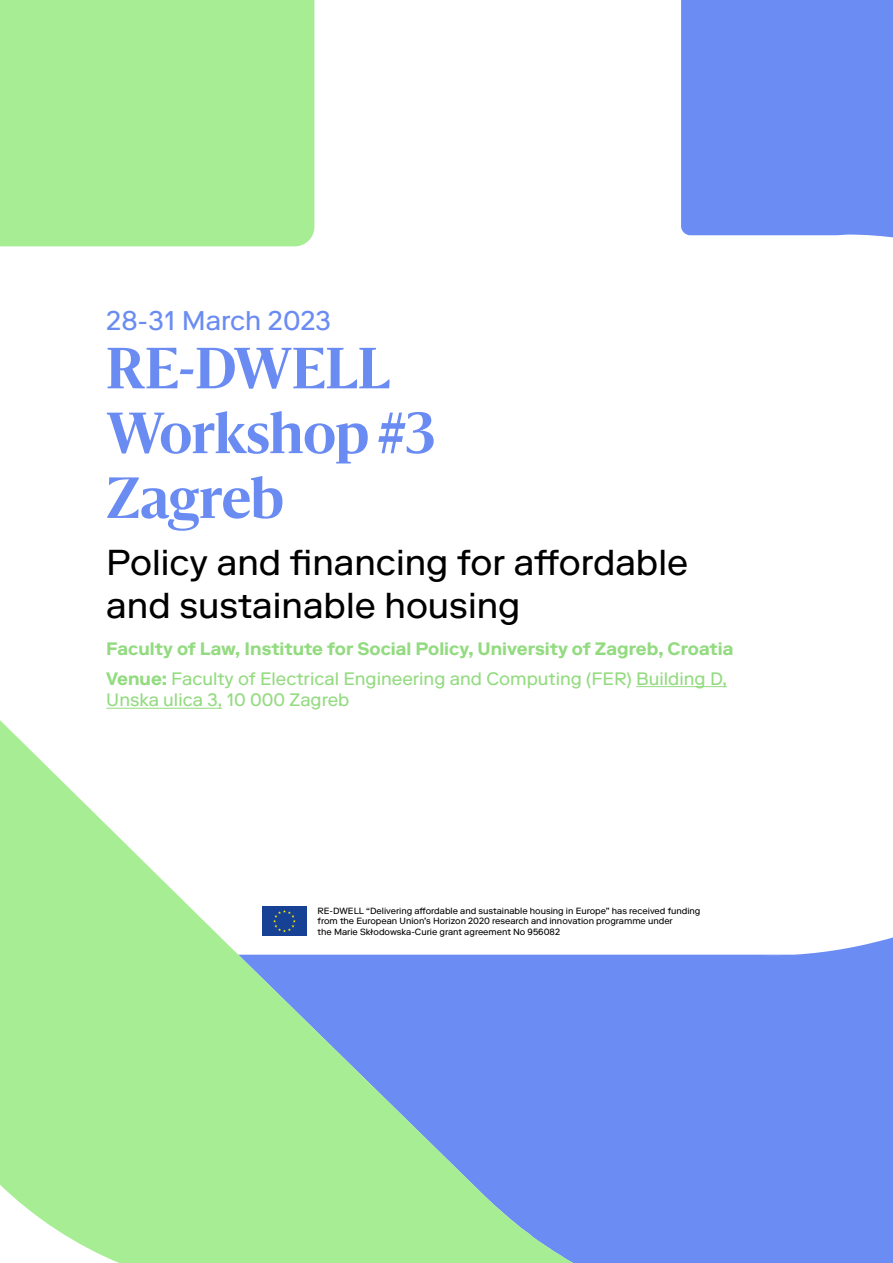
<style>
.page{position:relative;width:893px;height:1263px;background:#fff}
.page>*{position:absolute;margin:0;border:0;box-sizing:border-box;transform-origin:0 0}
.t1{font:700 54px/64.8px "Sanomat";color:#6a8cf2}
.t2{font:36px/43.2px "Riforma LL";color:#000}
.t3{font:27px "Riforma LL";color:#6a8cf2}
.t4{font:700 18px/30.2px "Riforma LL";color:#93db80}
.t5{font:18px "Riforma LL";color:#93db80}
.t6{font:9px/10.8px "Riforma LL";color:#000}
.s1{font-weight:400}
</style>
<div class="page">
<div style="left:643px;top:937px;width:250px;height:326px;background:#6b8cf2"></div>
<div style="left:681px;top:0;width:212px;height:238px;background:#6b8cf2"></div>
<div style="left:0;top:0;width:314px;height:246px;background:#a6ed94"></div>
<svg style="left:0;top:720px;width:643px;height:543px"></svg>
<hr style="left:636px;top:686px;width:91px;height:1px;background:#93db80">
<hr style="left:106px;top:708px;width:116px;height:1px;background:#93db80">
<div style="left:261px;top:905px;width:47px;height:32px;background:#fff"></div>
<div style="left:262px;top:906px;width:45px;height:30px;background:#164194"></div>
<svg style="left:273px;top:910px;width:23px;height:22px"></svg>
<h3 class="t3" style="left:106px;top:303px;width:226px">28-31 March 2023</h3>
<h1 class="t1" style="left:106px;top:332px;width:330px">RE-DWELL<br>Workshop #3<br>Zagreb</h1>
<h2 class="t2" style="left:106px;top:540px;width:583px">Policy and financing for affordable and sustainable housing</h2>
<h3 class="t4" style="left:106px;top:633px;width:629px">Faculty of Law, Institute for Social Policy, University of Zagreb, Croatia<br>Venue: <span class="s1">Faculty of Electrical Engineering and Computing (FER) Building D,</span></h3>
<h3 class="t5" style="left:106px;top:689px;width:245px">Unska ulica 3, 10 000 Zagreb</h3>
<p class="t6" style="left:318px;top:905px;width:384px">RE-DWELL “Delivering affordable and sustainable housing in Europe” has received funding from the European Union’s Horizon 2020 research and innovation programme under<br>the Marie Skłodowska-Curie grant agreement No 956082</p>
</div>
